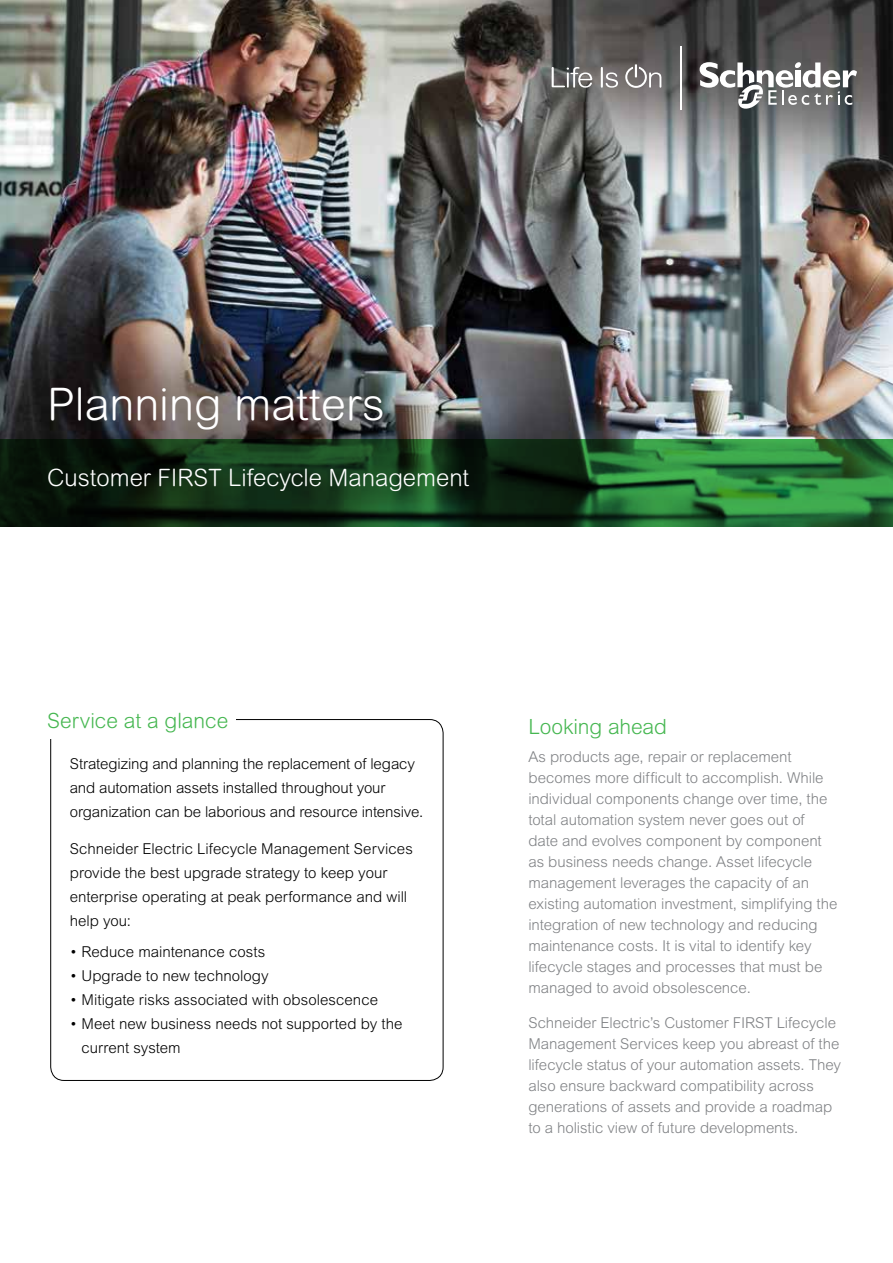
<style>
.page{position:relative;width:893px;height:1263px;background:#fff}
.page>*{position:absolute;margin:0;border:0;box-sizing:border-box;transform-origin:0 0}
.t1{font:300 45px "Arial Rounded MT Pro";color:#fff}
.t2{font:300 24px "Arial Rounded MT Pro";color:#fff}
.t3{font:300 21px "Arial Rounded MT Pro";color:#46b751}
.t4{font:300 21px "Arial MT Std";letter-spacing:-.01em;color:#46b751}
.t5{font:300 15px/21px "Arial MT Std";letter-spacing:-.005em;color:#808285}
.t6{font:300 15px/24px "Arial MT Std";color:#000}
</style>
<div class="page">
<img style="left:0;top:0;width:893px;height:439px">
<svg style="left:0;top:439px;width:893px;height:87px;background:#184520"></svg>
<svg style="left:552px;top:67px;width:40px;height:21px"></svg>
<svg style="left:601px;top:67px;width:17px;height:21px"></svg>
<svg style="left:625px;top:64px;width:36px;height:24px"></svg>
<svg style="left:700px;top:62px;width:157px;height:47px"></svg>
<hr style="left:680px;top:46px;width:1px;height:63px;background:#fff">
<h1 class="t1" style="left:47px;top:379px;width:339px">Planning matters</h1>
<h2 class="t2" style="left:47px;top:464px;width:424px">Customer FIRST Lifecycle Management</h2>
<h3 class="t3" style="left:47px;top:708px;width:183px">Service at a glance</h3>
<h3 class="t4" style="left:528px;top:715px;width:140px">Looking ahead</h3>
<p class="t5" style="left:528px;top:746px;width:310px">As products age, repair or replacement becomes more difficult to accomplish. While individual components change over time, the total automation system never goes out of date and evolves component by component as business needs change. Asset lifecycle management leverages the capacity of an existing automation investment, simplifying the integration of new technology and reducing maintenance costs. It is vital to identify key lifecycle stages and processes that must be managed to avoid obsolescence.</p>
<p class="t5" style="left:528px;top:1012px;width:314px">Schneider Electric’s Customer FIRST Lifecycle Management Services keep you abreast of the lifecycle status of your automation assets. They also ensure backward compatibility across generations of assets and provide a roadmap to a holistic view of future developments.</p>
<p class="t6" style="left:70px;top:751px;width:355px">Strategizing and planning the replacement of legacy and automation assets installed throughout your organization can be laborious and resource intensive.</p>
<p class="t6" style="left:70px;top:837px;width:344px">Schneider Electric Lifecycle Management Services provide the best upgrade strategy to keep your enterprise operating at peak performance and will help you:</p>
<p class="t6" style="left:70px;top:940px;width:197px">• Reduce maintenance costs</p>
<p class="t6" style="left:70px;top:964px;width:200px">• Upgrade to new technology</p>
<p class="t6" style="left:70px;top:988px;width:310px">• Mitigate risks associated with obsolescence</p>
<p class="t6" style="left:81px;top:1012px;width:322px;text-indent:-12px">• Meet new business needs not supported by the current system</p>
</div>
